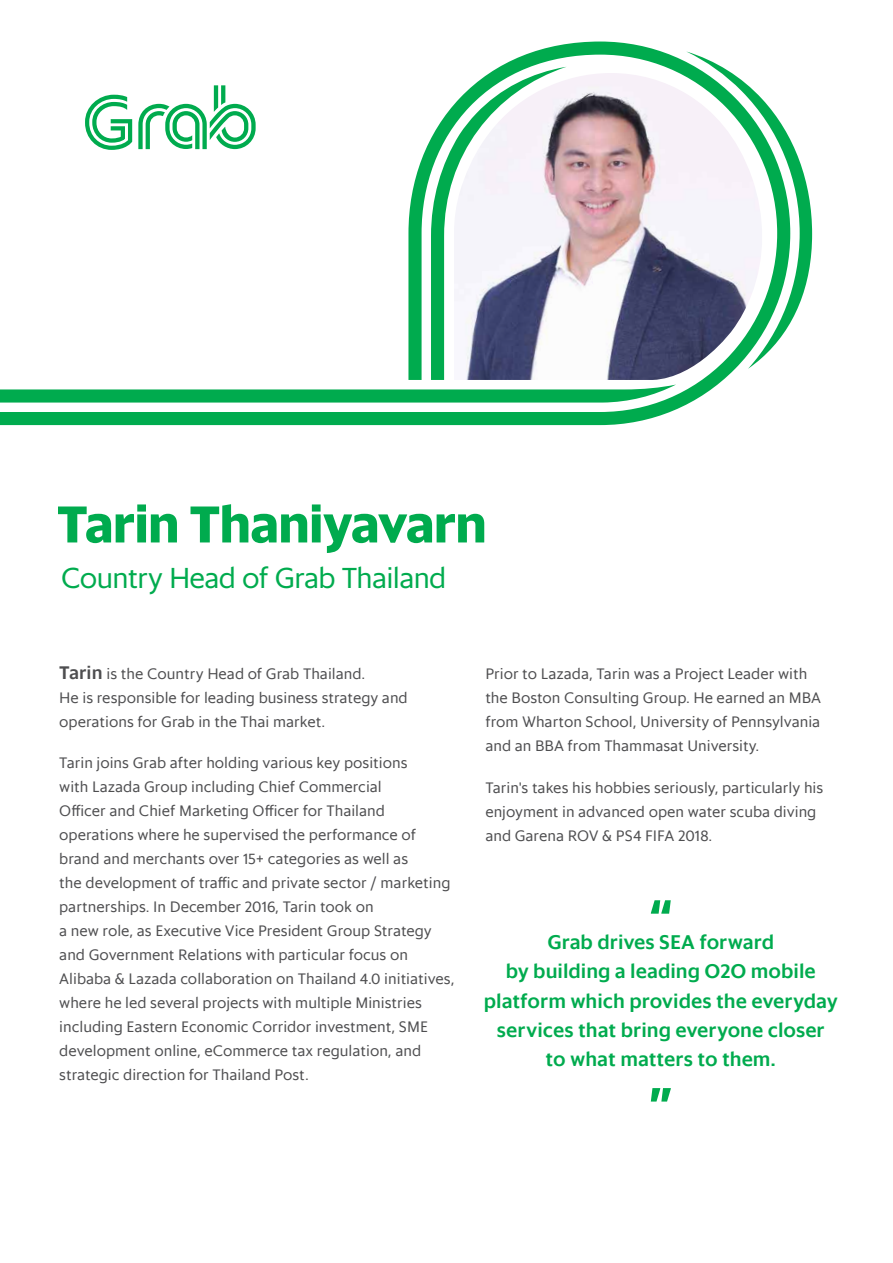
<style>
.page{position:relative;width:893px;height:1263px;background:#fff}
.page>*{position:absolute;margin:0;border:0;box-sizing:border-box;transform-origin:0 0}
.t1{font:700 51px "Sanomat Sans";color:#00ab4e}
.t2{font:28.5px "Sanomat Sans";color:#00ab4e}
.t3{font:500 19.65px/29.4px "Sanomat Grab TH";color:#00ab4e;text-align:center}
.t4{font:15px/24px "Sanomat Grab TH";color:#4e4e50}
.s1{font-weight:500;font-size:18px}
</style>
<div class="page">
<svg style="left:0;top:42px;width:723px;height:383px"></svg>
<svg style="left:686px;top:51px;width:126px;height:303px"></svg>
<svg style="left:0;top:67px;width:676px;height:336px"></svg>
<svg style="left:651px;top:900px;width:20px;height:14px"></svg>
<svg style="left:651px;top:1088px;width:20px;height:13px"></svg>
<img style="left:454px;top:73px;width:312px;height:307px">
<h1 class="t1" style="left:57px;top:485px;width:431px">Tarin Thaniyavarn</h1>
<h2 class="t2" style="left:61px;top:556px;width:386px">Country Head of Grab Thailand</h2>
<p class="t4" style="left:59px;top:661px;width:350px"><span class="s1">Tarin</span> is the Country Head of Grab Thailand.<br>He is responsible for leading business strategy and operations for Grab in the Thai market.</p>
<p class="t4" style="left:485px;top:661px;width:337px">Prior to Lazada, Tarin was a Project Leader with the Boston Consulting Group. He earned an MBA from Wharton School, University of Pennsylvania and an BBA from Thammasat University.</p>
<p class="t4" style="left:485px;top:776px;width:340px">Tarin's takes his hobbies seriously, particularly his enjoyment in advanced open water scuba diving and Garena ROV &amp; PS4 FIFA 2018.</p>
<p class="t4" style="left:59px;top:751px;width:397px">Tarin joins Grab after holding various key positions<br>with Lazada Group including Chief Commercial<br>Officer and Chief Marketing Officer for Thailand operations where he supervised the performance of brand and merchants over 15+ categories as well as<br>the development of traffic and private sector / marketing partnerships. In December 2016, Tarin took on<br>a new role, as Executive Vice President Group Strategy and Government Relations with particular focus on Alibaba &amp; Lazada collaboration on Thailand 4.0 initiatives, where he led several projects with multiple Ministries including Eastern Economic Corridor investment, SME development online, eCommerce tax regulation, and strategic direction for Thailand Post.</p>
<h3 class="t3" style="left:484px;top:928px;width:356px">Grab drives SEA forward<br>by building a leading O2O mobile platform which provides the everyday services that bring everyone closer<br>to what matters to them.</h3>
</div>
